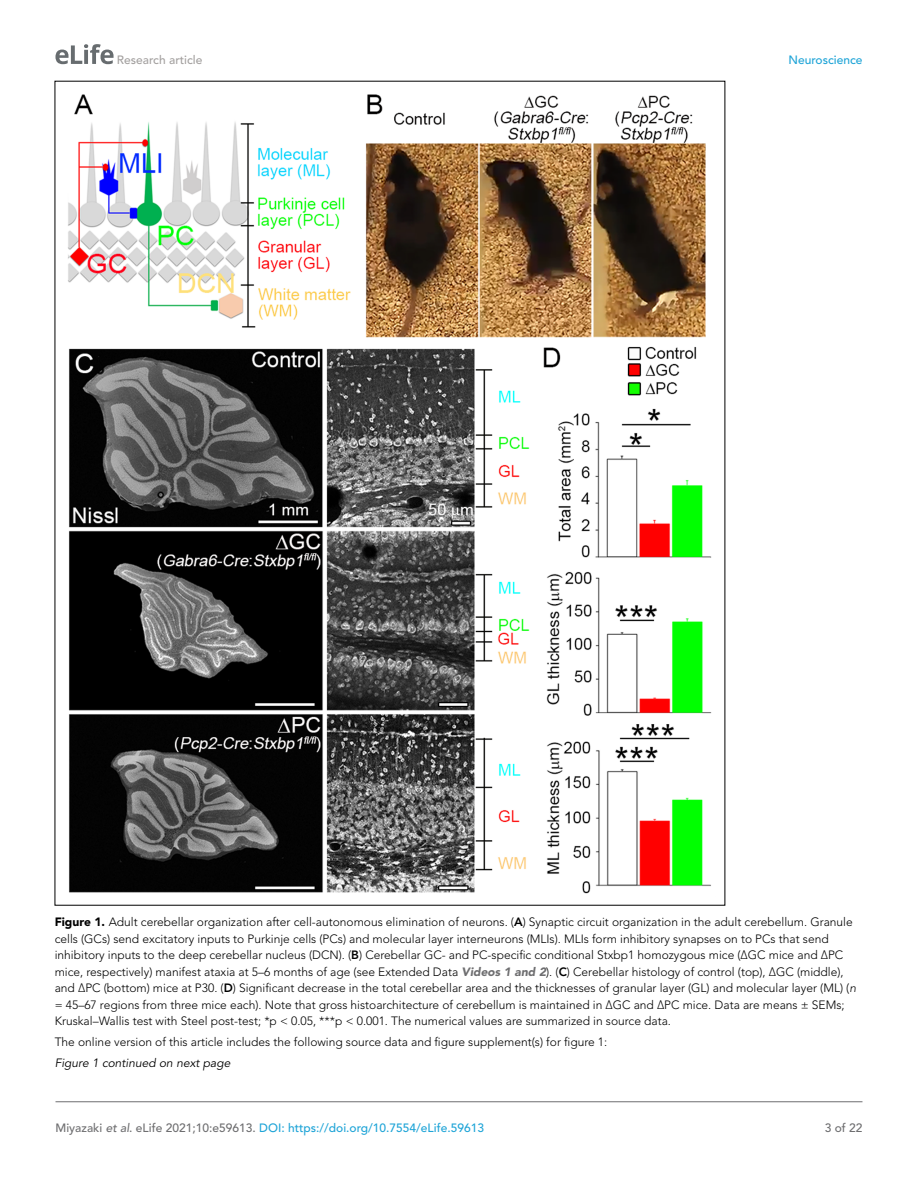
<style>
.page{position:relative;width:918px;height:1188px;background:#fff}
.page>*{position:absolute;margin:0;border:0;box-sizing:border-box;transform-origin:0 0}
.t1{font:300 12px/16.5px "Avenir LT Std";color:#000}
.t2{font:500 12px "Avenir LT Std";color:#1ea4d7}
.t3{font:italic 12px "Avenir LT Std";color:#000}
.t4{font:500 12px "Avenir LT Std";color:#a3a09f}
.t5{font:500 12px "Avenir LT Std";color:#6e6e70}
.s1{font-weight:900}
.s2{font-weight:800}
.s3{font-weight:900;font-style:italic;color:#6e6e70}
.s4{font-style:italic}
.s5{color:#6e6e70}
.s6{font-style:italic;color:#6e6e70}
</style>
<div class="page">
<svg style="left:55px;top:44px;width:59px;height:20px"></svg>
<hr style="left:56px;top:1101px;width:806px;height:1px;background:#6e6e70">
<img style="left:68px;top:94px;width:644px;height:800px">
<p class="t4" style="left:117px;top:53px;width:87px">Research article</p>
<p class="t2" style="left:788px;top:53px;width:76px">Neuroscience</p>
<p class="t1" style="left:55px;top:914px;width:803px"><span class="s1">Figure 1.</span> Adult cerebellar organization after cell-autonomous elimination of neurons. (<span class="s2">A</span>) Synaptic circuit organization in the adult cerebellum. Granule cells (GCs) send excitatory inputs to Purkinje cells (PCs) and molecular layer interneurons (MLIs). MLIs form inhibitory synapses on to PCs that send inhibitory inputs to the deep cerebellar nucleus (DCN). (<span class="s2">B</span>) Cerebellar GC- and PC-specific conditional Stxbp1 homozygous mice (ΔGC mice and ΔPC mice, respectively) manifest ataxia at 5–6 months of age (see Extended Data <span class="s3">Videos 1 and 2</span>). (<span class="s2">C</span>) Cerebellar histology of control (top), ΔGC (middle), and ΔPC (bottom) mice at P30. (<span class="s2">D</span>) Significant decrease in the total cerebellar area and the thicknesses of granular layer (GL) and molecular layer (ML) (<span class="s4">n </span>= 45–67 regions from three mice each). Note that gross histoarchitecture of cerebellum is maintained in ΔGC and ΔPC mice. Data are means ± SEMs; Kruskal–Wallis test with Steel post-test; *p &lt; 0.05, ***p &lt; 0.001. The numerical values are summarized in source data.</p>
<p class="t1" style="left:55px;top:1034px;width:554px">The online version of this article includes the following source data and figure supplement(s) for figure 1:</p>
<p class="t3" style="left:55px;top:1056px;width:177px">Figure 1 continued on next page</p>
<p class="t2" style="left:56px;top:1121px;width:430px"><span class="s5">Miyazaki</span> <span class="s6">et al</span><span class="s5">. eLife 2021;10:e59613.</span> DOI: https://doi.org/10.7554/eLife.59613</p>
<p class="t5" style="left:825px;top:1121px;width:39px">3 of 22</p>
</div>
